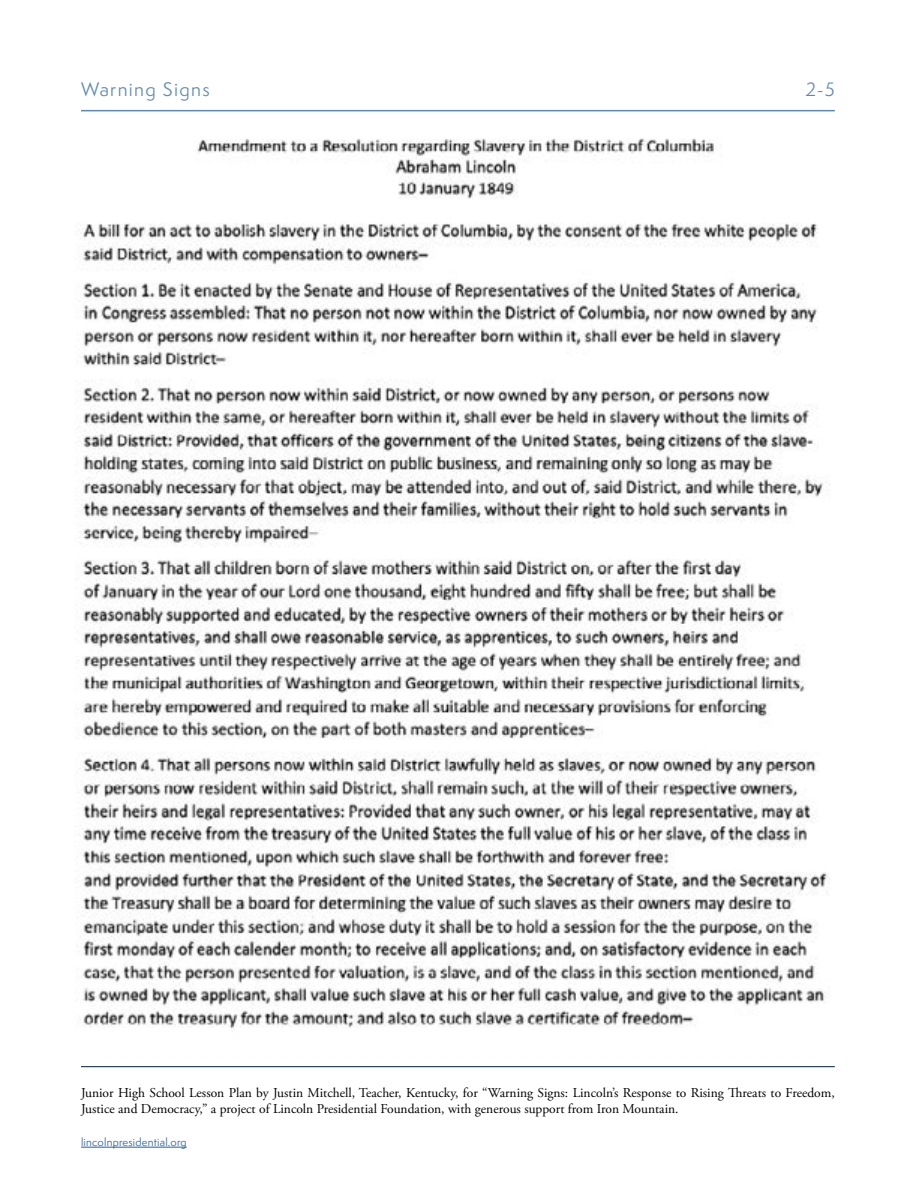
<style>
.page{position:relative;width:918px;height:1188px;background:#fff}
.page>*{position:absolute;margin:0;border:0;box-sizing:border-box;transform-origin:0 0}
.t1{font:18px "Semplicita Pro";letter-spacing:.075em;color:#5b89b5}
.t2{font:13.5px/16.2px "Adobe Garamond Pro";color:#000}
.t3{font:10.5px "Semplicita Pro";letter-spacing:.02em;color:#215e9e}
</style>
<div class="page">
<hr style="left:81px;top:110px;width:754px;height:1px;background:#5b89b5">
<hr style="left:81px;top:1147px;width:106px;height:1px;background:#215e9e">
<hr style="left:81px;top:1066px;width:754px;height:1px;background:#001e42">
<img style="left:75px;top:138px;width:755px;height:890px">
<h1 class="t1" style="left:81px;top:77px;width:130px">Warning Signs</h1>
<h1 class="t1" style="left:805px;top:77px;width:31px">2-5</h1>
<p class="t2" style="left:81px;top:1085px;width:755px">Junior High School Lesson Plan by Justin Mitchell, Teacher, Kentucky, for “Warning Signs: Lincoln’s Response to Rising Threats to Freedom,<br>Justice and Democracy,” a project of Lincoln Presidential Foundation, with generous support from Iron Mountain.</p>
<p class="t3" style="left:81px;top:1134px;width:107px">lincolnpresidential.org</p>
</div>
